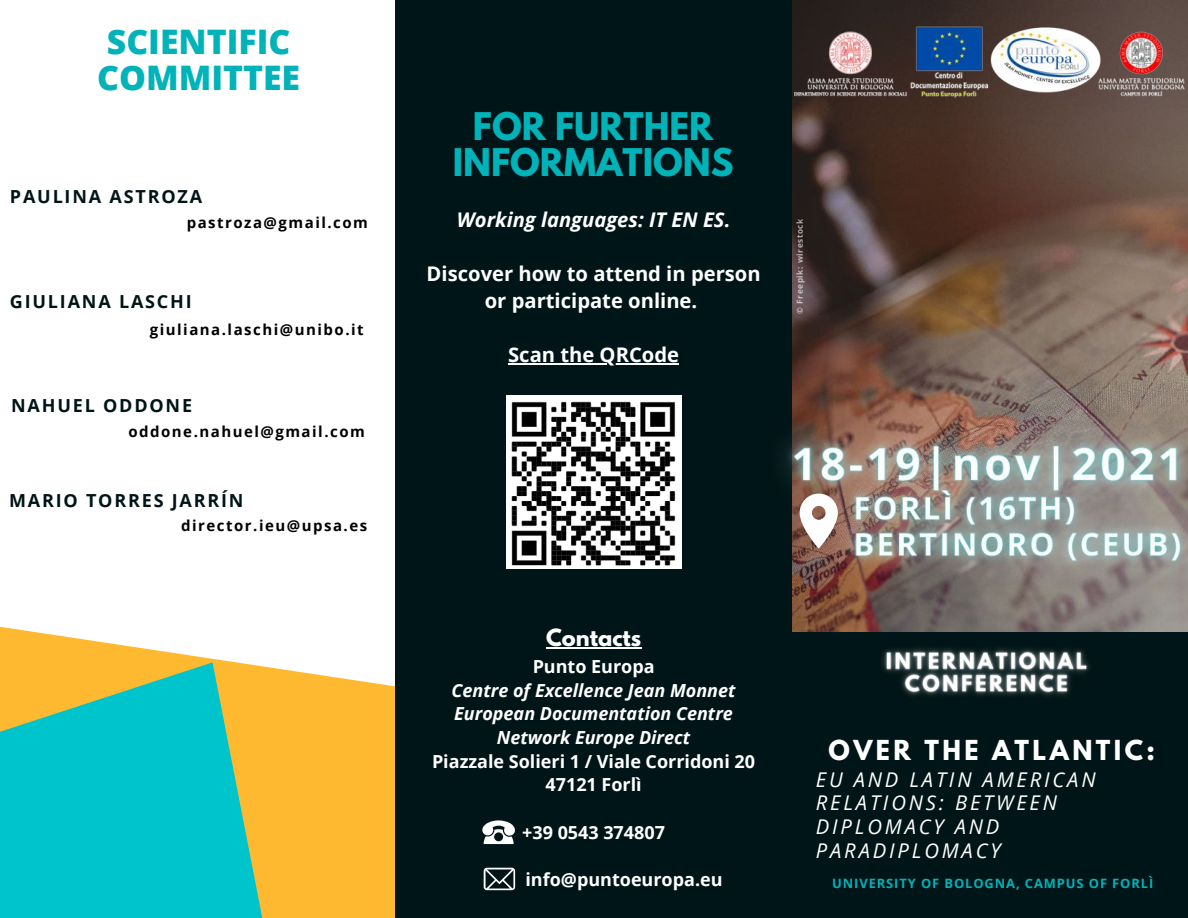
<style>
.page{position:relative;width:1188px;height:918px;background:#fff}
.page>*{position:absolute;margin:0;border:0;box-sizing:border-box;transform-origin:0 0}
.t1{font:700 33.75px/36px "League Spartan";color:#00b3b9;text-align:center}
.t2{font:800 33.75px/36px "Open Sans";color:#00b3b9}
.t3{font:700 24.45px "League Spartan";letter-spacing:.14em;color:#fff}
.t4{font:700 21px "League Spartan";color:#fff}
.t5{font:700 20.25px/27px "Open Sans";color:#fff;text-align:center}
.t6{font:italic 20.25px/23.7px "Open Sans";letter-spacing:.14em;color:#fff}
.t7{font:italic 700 20.25px "Open Sans";color:#fff}
.t8{font:700 18px/23.7px "Open Sans";color:#fff;text-align:center}
.t9{font:italic 700 18px/23.7px "Open Sans";color:#fff;text-align:center}
.t10{font:700 18px "Open Sans";letter-spacing:.1em;color:#001517}
.t11{font:700 15px "Open Sans";letter-spacing:.1em;color:#000}
.t12{font:700 12.9px "Open Sans";letter-spacing:.07em;color:#00b3b9}
.t13{font:700 8.25px "Open Sans";letter-spacing:.07em;color:#fff}
</style>
<div class="page">
<svg style="left:0;top:626px;width:233px;height:36px"></svg>
<div style="left:395px;top:0;width:422px;height:918px;background:#001517"></div>
<img style="left:792px;top:0;width:396px;height:633px">
<img style="left:906px;top:25px;width:87px;height:78px">
<img style="left:795px;top:23px;width:111px;height:79px">
<img style="left:1086px;top:23px;width:99px;height:79px">
<img style="left:987px;top:23px;width:119px;height:75px">
<div style="left:792px;top:633px;width:396px;height:285px;background:#001517"></div>
<img style="left:785px;top:372px;width:403px;height:253px">
<svg style="left:800px;top:494px;width:38px;height:55px"></svg>
<svg style="left:482px;top:820px;width:33px;height:24px"></svg>
<hr style="left:546px;top:647px;width:95px;height:1px;background:#fff">
<svg style="left:484px;top:868px;width:31px;height:22px"></svg>
<svg style="left:0;top:662px;width:395px;height:256px;background:#77c087"></svg>
<hr style="left:508px;top:363px;width:171px;height:1px;background:#fff">
<img style="left:882px;top:648px;width:207px;height:48px">
<img style="left:506px;top:395px;width:176px;height:174px">
<p class="t2" style="left:97px;top:23px;width:205px">SCIENTIFIC<br>COMMITTEE</p>
<p class="t10" style="left:10px;top:184px;width:194px">PAULINA ASTROZA</p>
<p class="t11" style="left:187px;top:212px;width:183px">pastroza@gmail.com</p>
<p class="t10" style="left:10px;top:289px;width:183px">GIULIANA LASCHI</p>
<p class="t11" style="left:150px;top:319px;width:215px">giuliana.laschi@unibo.it</p>
<p class="t10" style="left:11px;top:393px;width:182px">NAHUEL ODDONE</p>
<p class="t11" style="left:128px;top:421px;width:238px">oddone.nahuel@gmail.com</p>
<p class="t10" style="left:9px;top:487px;width:236px">MARIO TORRES JARRÍN</p>
<p class="t11" style="left:181px;top:515px;width:187px">director.ieu@upsa.es</p>
<p class="t1" style="left:453px;top:112px;width:282px">FOR FURTHER<br>INFORMATIONS</p>
<p class="t7" style="left:457px;top:206px;width:275px">Working languages: IT EN ES.</p>
<p class="t5" style="left:427px;top:260px;width:336px">Discover how to attend in person or participate online.</p>
<p class="t5" style="left:508px;top:341px;width:172px">Scan the QRCode</p>
<p class="t13" style="left:794px;top:314px;width:97px;rotate:-90deg">© Freepik: wirestock</p>
<p class="t4" style="left:546px;top:627px;width:97px">Contacts</p>
<p class="t8" style="left:533px;top:654px;width:124px">Punto Europa</p>
<p class="t9" style="left:452px;top:678px;width:286px">Centre of Excellence Jean Monnet</p>
<p class="t9" style="left:454px;top:702px;width:280px">European Documentation Centre<br>Network Europe Direct</p>
<p class="t8" style="left:432px;top:749px;width:325px">Piazzale Solieri 1 / Viale Corridoni 20<br>47121 Forlì</p>
<p class="t8" style="left:522px;top:820px;width:144px">+39 0543 374807</p>
<p class="t8" style="left:525px;top:867px;width:199px">info@puntoeuropa.eu</p>
<p class="t3" style="left:829px;top:738px;width:328px">OVER THE ATLANTIC:</p>
<p class="t6" style="left:816px;top:767px;width:281px">EU AND LATIN AMERICAN<br>RELATIONS: BETWEEN<br>DIPLOMACY AND<br>PARADIPLOMACY</p>
<p class="t12" style="left:832px;top:874px;width:323px">UNIVERSITY OF BOLOGNA, CAMPUS OF FORLÌ</p>
</div>
